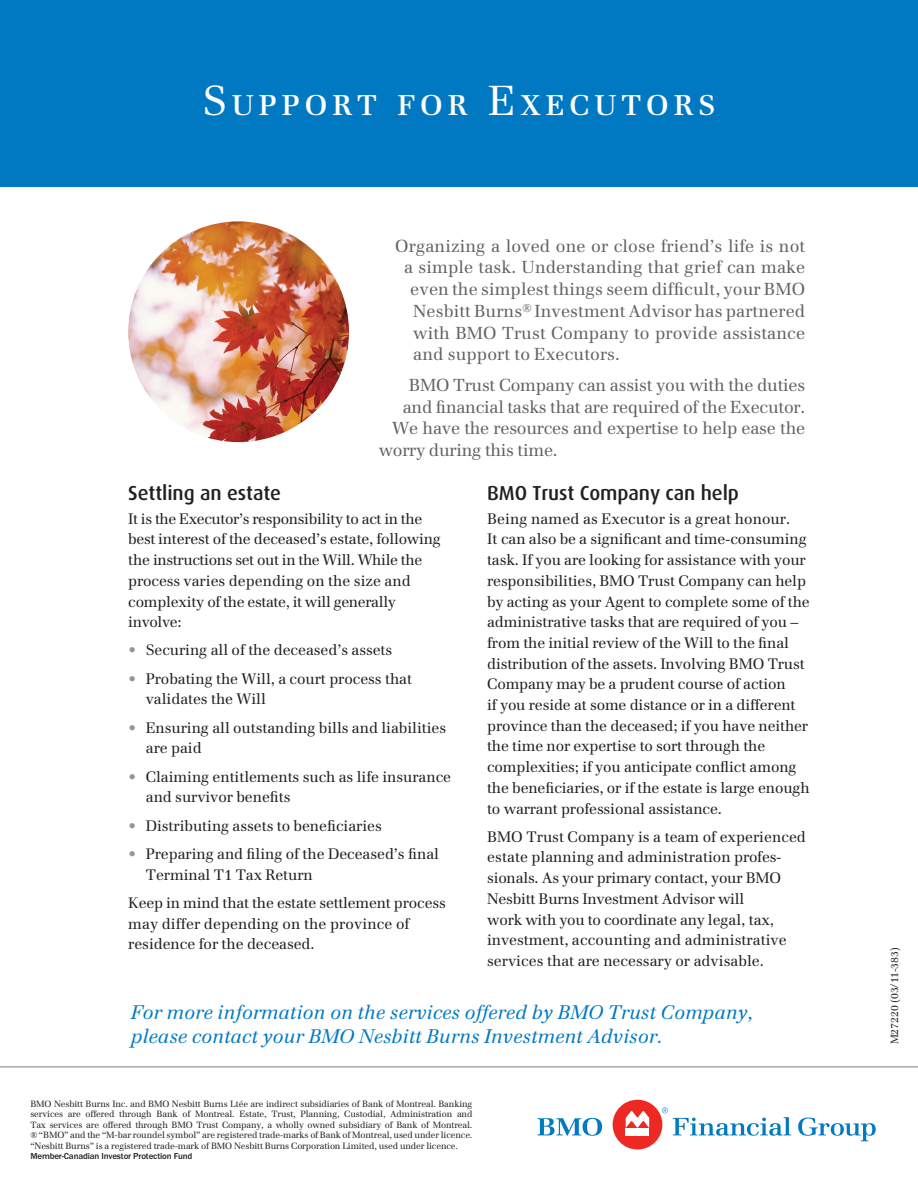
<style>
.page{position:relative;width:918px;height:1188px;background:#fff}
.page>*{position:absolute;margin:0;border:0;box-sizing:border-box;transform-origin:0 0}
.t1{font:41.55px "Emona SC";letter-spacing:.12em;color:#fff}
.t2{font:500 20.25px "Dax";letter-spacing:-.005em;color:#231f20}
.t3{font:italic 19.5px/24px "Emona";color:#0079c2}
.t4{font:17.25px "Emona";letter-spacing:.005em;color:#636366}
.t5{font:17.25px "Emona";letter-spacing:-.015em;color:#636366}
.t6{font:15px/20.7px "Emona";letter-spacing:-.01em;color:#231f20}
.t7{font:10.5px "Emona";letter-spacing:-.005em;color:#231f20}
.t8{font:9px/10.5px "Emona";letter-spacing:-.015em;color:#231f20;text-align:justify}
.t9{font:500 9px "Franklin Gothic Itc T";letter-spacing:-.015em;color:#231f20}
.s1{color:#939598}
</style>
<div class="page">
<div style="left:0;top:0;width:918px;height:186px;background:#0079c2"></div>
<hr style="left:0;top:1066px;width:918px;height:2px;background:#a8a9ad">
<img style="left:128px;top:221px;width:221px;height:221px;border-radius:110px">
<svg style="left:798px;top:1118px;width:78px;height:23px"></svg>
<div style="left:613px;top:1100px;width:49px;height:50px;background:#ee2823;border-radius:50%"></div>
<div style="left:626px;top:1128px;width:23px;height:7px;background:#fff"></div>
<svg style="left:626px;top:1111px;width:23px;height:17px"></svg>
<svg style="left:537px;top:1118px;width:65px;height:18px"></svg>
<svg style="left:662px;top:1107px;width:129px;height:29px"></svg>
<p class="t1" style="left:203px;top:75px;width:514px">Support for Executors</p>
<p class="t4" style="left:395px;top:235px;width:412px">Organizing a loved one or close friend’s life is not</p>
<p class="t4" style="left:404px;top:257px;width:403px">a simple task. Understanding that grief can make</p>
<p class="t4" style="left:410px;top:279px;width:396px">even the simplest things seem difficult, your BMO</p>
<p class="t4" style="left:413px;top:300px;width:393px">Nesbitt Burns<sup>®</sup> Investment Advisor has partnered</p>
<p class="t4" style="left:413px;top:322px;width:393px">with BMO Trust Company to provide assistance</p>
<p class="t4" style="left:413px;top:344px;width:208px">and support to Executors.</p>
<p class="t5" style="left:409px;top:374px;width:398px">BMO Trust Company can assist you with the duties</p>
<p class="t5" style="left:403px;top:396px;width:404px">and financial tasks that are required of the Executor.</p>
<p class="t5" style="left:392px;top:418px;width:414px">We have the resources and expertise to help ease the</p>
<p class="t5" style="left:379px;top:440px;width:180px">worry during this time.</p>
<h1 class="t2" style="left:128px;top:481px;width:154px">Settling an estate</h1>
<p class="t6" style="left:128px;top:508px;width:314px">It is the Executor’s responsibility to act in the best interest of the deceased’s estate, following the instructions set out in the Will. While the process varies depending on the size and complexity of the estate, it will generally involve:</p>
<p class="t6" style="left:128px;top:640px;width:266px"><span class="s1">•</span> Securing all of the deceased’s assets</p>
<p class="t6" style="left:146px;top:668px;width:268px;text-indent:-18px"><span class="s1">•</span> Probating the Will, a court process that validates the Will</p>
<p class="t6" style="left:146px;top:717px;width:302px;text-indent:-18px"><span class="s1">•</span> Ensuring all outstanding bills and liabilities are paid</p>
<p class="t6" style="left:146px;top:766px;width:307px;text-indent:-18px"><span class="s1">•</span> Claiming entitlements such as life insurance and survivor benefits</p>
<p class="t6" style="left:128px;top:815px;width:255px"><span class="s1">•</span> Distributing assets to beneficiaries</p>
<p class="t6" style="left:146px;top:843px;width:295px;text-indent:-18px"><span class="s1">•</span> Preparing and filing of the Deceased’s final<br>Terminal T1 Tax Return</p>
<p class="t6" style="left:128px;top:892px;width:319px">Keep in mind that the estate settlement process may differ depending on the province of residence for the deceased.</p>
<h1 class="t2" style="left:487px;top:481px;width:253px">BMO Trust Company can help</h1>
<p class="t6" style="left:487px;top:508px;width:324px">Being named as Executor is a great honour.<br>It can also be a significant and time-consuming task. If you are looking for assistance with your responsibilities, BMO Trust Company can help by acting as your Agent to complete some of the administrative tasks that are required of you – from the initial review of the Will to the final distribution of the assets. Involving BMO Trust Company may be a prudent course of action<br>if you reside at some distance or in a different province than the deceased; if you have neither the time nor expertise to sort through the complexities; if you anticipate conflict among the beneficiaries, or if the estate is large enough to warrant professional assistance.</p>
<p class="t6" style="left:487px;top:826px;width:320px">BMO Trust Company is a team of experienced estate planning and administration profes&shy;sionals. As your primary contact, your BMO Nesbitt Burns Investment Advisor will<br>work with you to coordinate any legal, tax, investment, accounting and administrative services that are necessary or advisable.</p>
<p class="t3" style="left:131px;top:1000px;width:624px">For more information on the services offered by BMO Trust Company, please contact your BMO Nesbitt Burns Investment Advisor.</p>
<p class="t8" style="left:30px;top:1098px;width:444px">BMO Nesbitt Burns Inc. and BMO Nesbitt Burns Ltée are indirect subsidiaries of Bank of Montreal. Banking services are offered through Bank of Montreal. Estate, Trust, Planning, Custodial, Administration and Tax services are offered through BMO Trust Company, a wholly owned subsidiary of Bank of Montreal.</p>
<p class="t8" style="left:30px;top:1130px;width:444px">® “BMO” and the “M-bar roundel symbol” are registered trade-marks of Bank of Montreal, used under licence.</p>
<p class="t8" style="left:30px;top:1140px;width:429px">“Nesbitt Burns” is a registered trade-mark of BMO Nesbitt Burns Corporation Limited, used under licence.</p>
<p class="t9" style="left:30px;top:1151px;width:164px">Member-Canadian Investor Protection Fund</p>
<p class="t7" style="left:888px;top:1044px;width:99px;rotate:-90deg">M27220 (03/11-383)</p>
</div>
